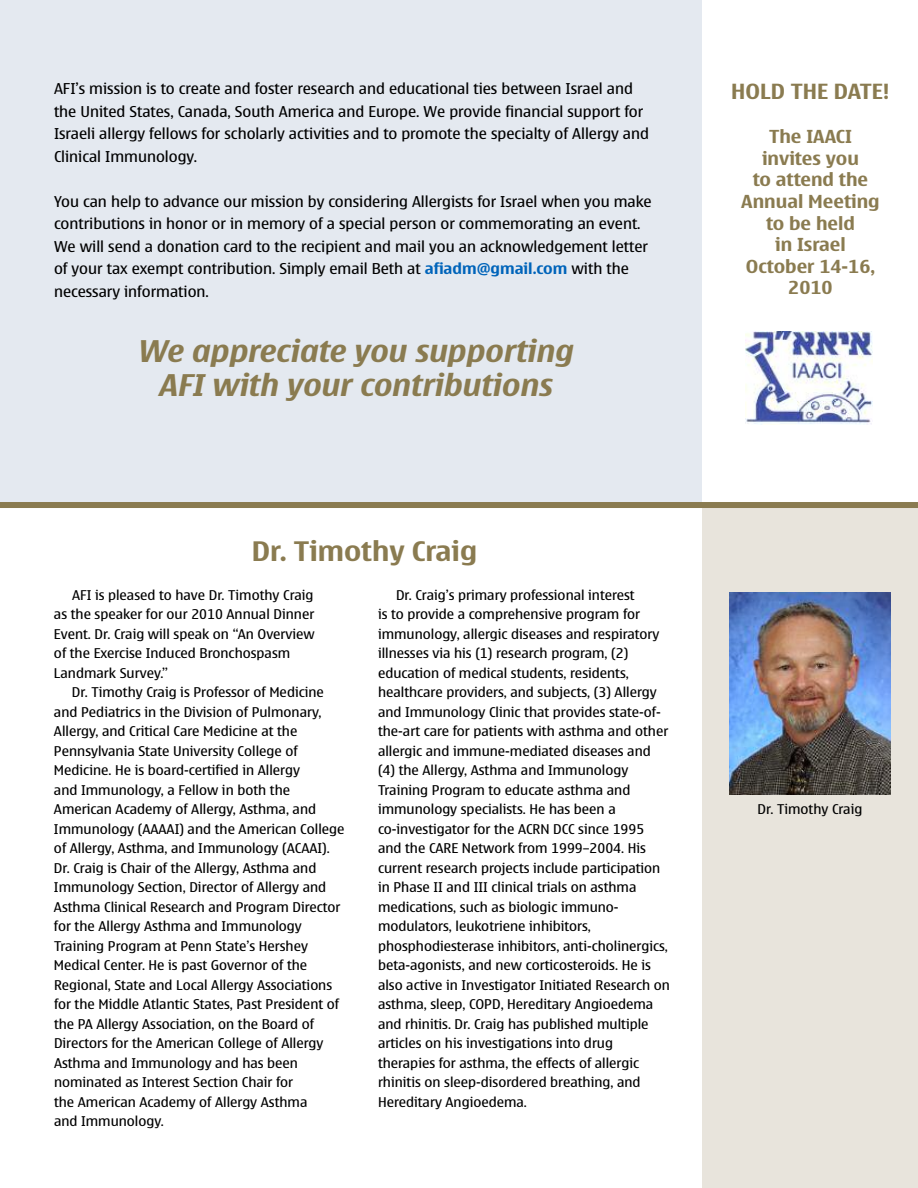
<style>
.page{position:relative;width:918px;height:1188px;background:#fff}
.page>*{position:absolute;margin:0;border:0;box-sizing:border-box;transform-origin:0 0}
.t1{font:italic 700 30px/34.5px "Nokia Sans Wide CE";color:#8a7b50;text-align:center}
.t2{font:700 27px "Nokia Sans Wide CE";color:#8a7b50}
.t3{font:700 21px "Nokia Sans Wide CE";color:#8a7b50}
.t4{font:700 18px/21.6px "Nokia Sans Wide CE";color:#8a7b50;text-align:center}
.t5{font:15px/22.5px "Nokia Sans Wide CE";color:#000}
.t6{font:13.5px/19.5px "Nokia Sans Wide CE";color:#000}
.s1{font-weight:700;color:#0064ba}
</style>
<div class="page">
<div style="left:702px;top:505px;width:216px;height:683px;background:#e8e4dc"></div>
<div style="left:0;top:0;width:702px;height:503px;background:#e4e9f0"></div>
<div style="left:0;top:502px;width:918px;height:6px;background:#8a7b50"></div>
<img style="left:745px;top:331px;width:128px;height:93px">
<img style="left:729px;top:592px;width:162px;height:203px">
<p class="t5" style="left:54px;top:78px;width:597px">AFI’s mission is to create and foster research and educational ties between Israel and the United States, Canada, South America and Europe. We provide financial support for Israeli allergy fellows for scholarly activities and to promote the specialty of Allergy and Clinical Immunology.</p>
<p class="t5" style="left:54px;top:190px;width:599px">You can help to advance our mission by considering Allergists for Israel when you make contributions in honor or in memory of a special person or commemorating an event.<br>We will send a donation card to the recipient and mail you an acknowledgement letter of your tax exempt contribution. Simply email Beth at <span class="s1">afiadm@gmail.com</span> with the necessary information.</p>
<h1 class="t1" style="left:138px;top:335px;width:437px">We appreciate you supporting<br>AFI with your contributions</h1>
<h2 class="t2" style="left:252px;top:540px;width:227px">Dr. Timothy Craig</h2>
<p class="t6" style="left:54px;top:586px;width:262px;text-indent:18px">AFI is pleased to have Dr. Timothy Craig as the speaker for our 2010 Annual Dinner Event. Dr. Craig will speak on “An Overview of the Exercise Induced Bronchospasm Landmark Survey.”</p>
<p class="t6" style="left:54px;top:683px;width:292px;text-indent:18px">Dr. Timothy Craig is Professor of Medicine and Pediatrics in the Division of Pulmonary, Allergy, and Critical Care Medicine at the Pennsylvania State University College of Medicine. He is board-certified in Allergy<br>and Immunology, a Fellow in both the American Academy of Allergy, Asthma, and Immunology (AAAAI) and the American College of Allergy, Asthma, and Immunology (ACAAI).<br>Dr. Craig is Chair of the Allergy, Asthma and Immunology Section, Director of Allergy and Asthma Clinical Research and Program Director for the Allergy Asthma and Immunology Training Program at Penn State’s Hershey Medical Center. He is past Governor of the Regional, State and Local Allergy Associations for the Middle Atlantic States, Past President of the PA Allergy Association, on the Board of Directors for the American College of Allergy Asthma and Immunology and has been nominated as Interest Section Chair for<br>the American Academy of Allergy Asthma<br>and Immunology.</p>
<p class="t6" style="left:378px;top:586px;width:293px;text-indent:18px">Dr. Craig’s primary professional interest<br>is to provide a comprehensive program for immunology, allergic diseases and respiratory illnesses via his (1) research program, (2) education of medical students, residents, healthcare providers, and subjects, (3) Allergy and Immunology Clinic that provides state-of&shy;the-art care for patients with asthma and other allergic and immune-mediated diseases and (4) the Allergy, Asthma and Immunology Training Program to educate asthma and immunology specialists. He has been a co-investigator for the ACRN DCC since 1995 and the CARE Network from 1999–2004. His current research projects include participation in Phase II and III clinical trials on asthma medications, such as biologic immuno&shy;modulators, leukotriene inhibitors, phosphodiesterase inhibitors, anti-cholinergics, beta-agonists, and new corticosteroids. He is also active in Investigator Initiated Research on asthma, sleep, COPD, Hereditary Angioedema and rhinitis. Dr. Craig has published multiple articles on his investigations into drug therapies for asthma, the effects of allergic rhinitis on sleep-disordered breathing, and Hereditary Angioedema.</p>
<h3 class="t3" style="left:731px;top:82px;width:160px">HOLD THE DATE!</h3>
<h3 class="t4" style="left:741px;top:127px;width:140px">The IAACI invites you<br>to attend the<br>Annual Meeting to be held<br>in Israel<br>October 14-16,<br>2010</h3>
<p class="t6" style="left:758px;top:800px;width:106px">Dr. Timothy Craig</p>
</div>
